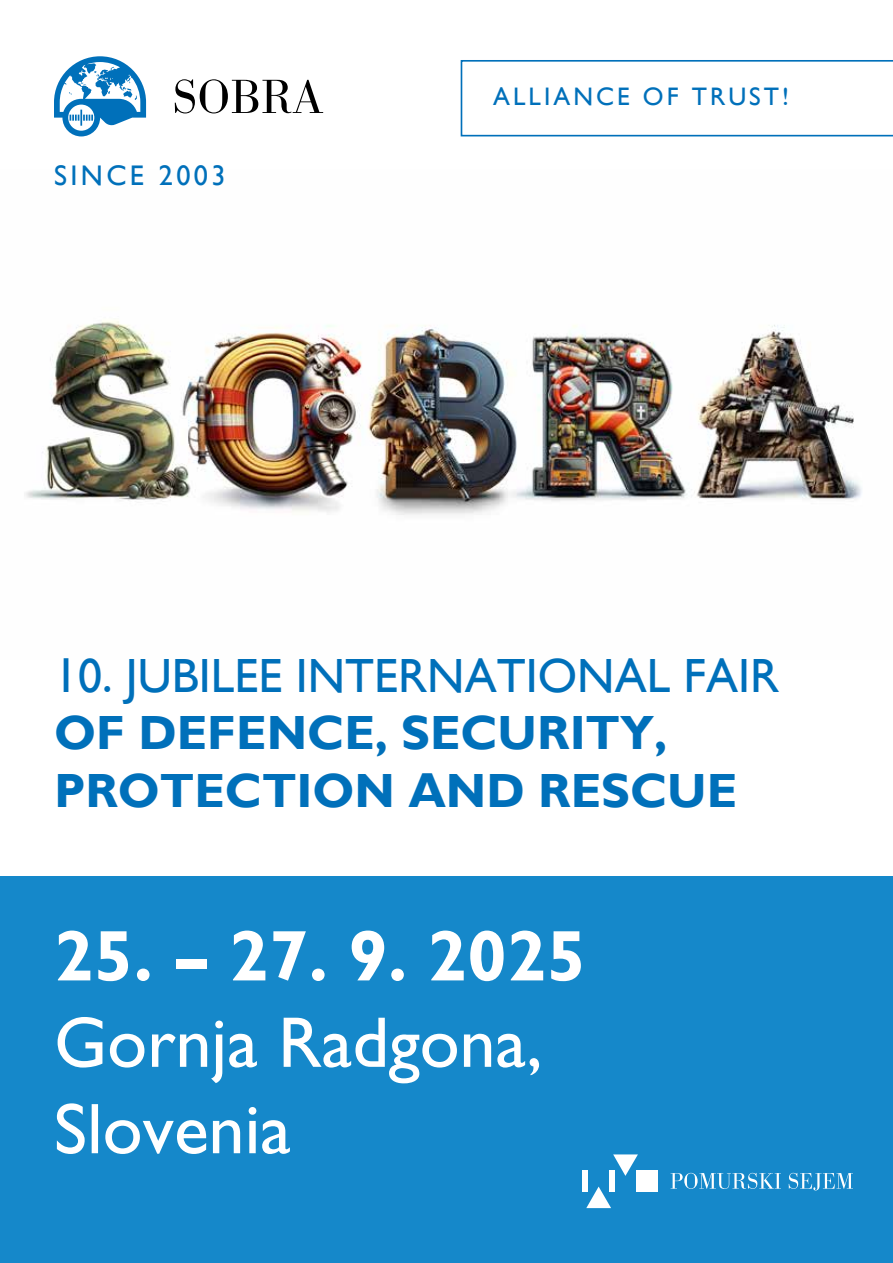
<style>
.page{position:relative;width:893px;height:1263px;background:#fff}
.page>*{position:absolute;margin:0;border:0;box-sizing:border-box;transform-origin:0 0}
.t1{font:72px/86.4px "Gill Sans";color:#fff}
.t2{font:700 72px "Gill Sans";color:#fff}
.t3{font:700 48px/57.6px "Gill Sans";color:#0070ba}
.t4{font:48px "Gill Sans";color:#0070ba}
.t5{font:28.35px "Gill Sans";letter-spacing:.12em;color:#0070ba}
.t6{font:25.35px "Gill Sans";letter-spacing:.12em;color:#0070ba}
</style>
<div class="page">
<img style="left:25px;top:321px;width:837px;height:194px">
<svg style="left:54px;top:56px;width:92px;height:80px"></svg>
<svg style="left:175px;top:79px;width:148px;height:34px"></svg>
<svg style="left:461px;top:60px;width:432px;height:76px"></svg>
<div style="left:0;top:876px;width:893px;height:387px;background:#1588ca"></div>
<div style="left:583px;top:1170px;width:5px;height:22px;background:#fff"></div>
<div style="left:609px;top:1170px;width:6px;height:22px;background:#fff"></div>
<div style="left:636px;top:1170px;width:22px;height:22px;background:#fff"></div>
<svg style="left:613px;top:1154px;width:25px;height:22px"></svg>
<svg style="left:586px;top:1186px;width:25px;height:22px"></svg>
<svg style="left:671px;top:1173px;width:182px;height:17px"></svg>
<p class="t5" style="left:54px;top:159px;width:173px">SINCE 2003</p>
<p class="t6" style="left:493px;top:82px;width:297px">ALLIANCE OF TRUST!</p>
<p class="t4" style="left:54px;top:647px;width:727px">10. JUBILEE INTERNATIONAL FAIR</p>
<p class="t3" style="left:54px;top:705px;width:685px">OF DEFENCE, SECURITY,<br>PROTECTION AND RESCUE</p>
<h1 class="t2" style="left:54px;top:913px;width:534px">25. – 27. 9. 2025</h1>
<h1 class="t1" style="left:54px;top:999px;width:490px">Gornja Radgona,<br>Slovenia</h1>
</div>
